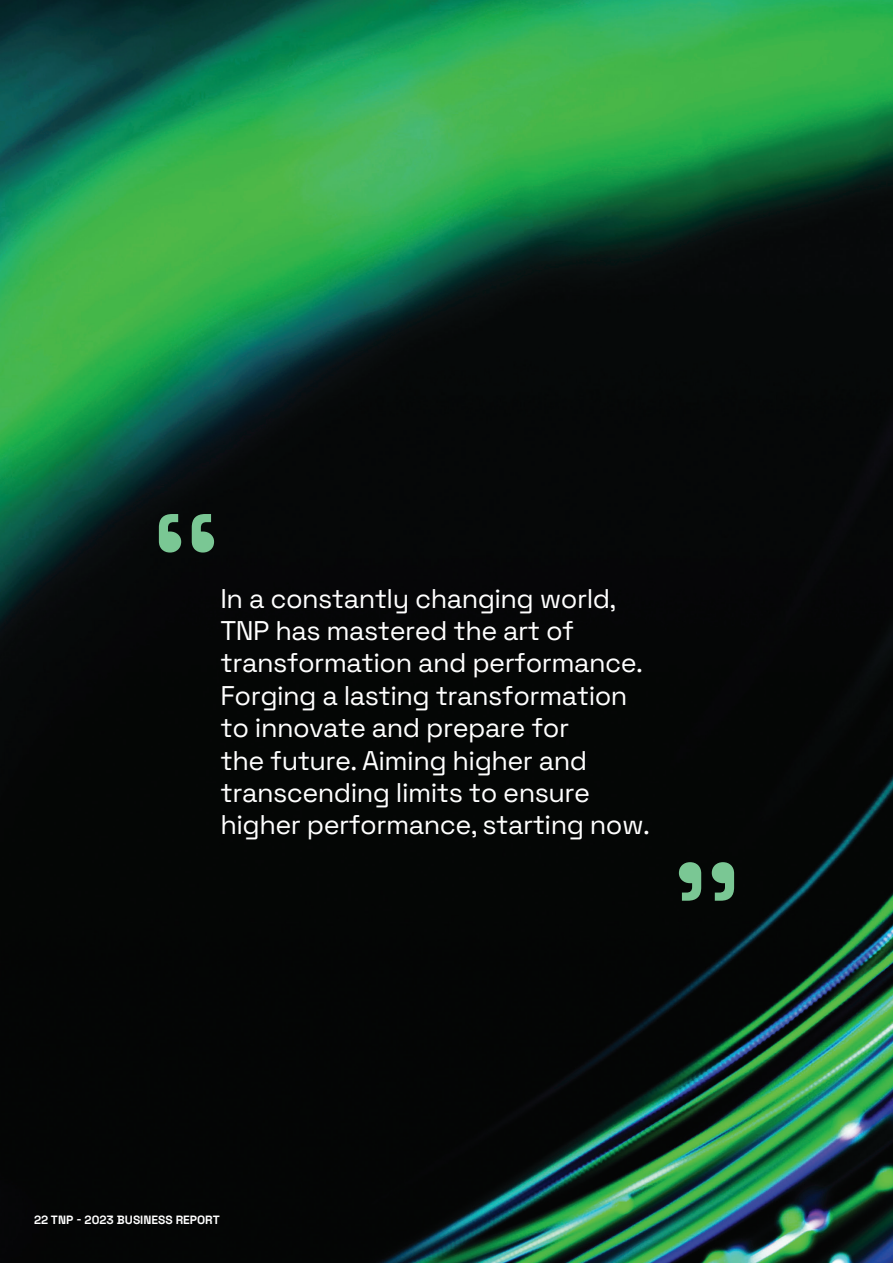
<style>
.page{position:relative;width:893px;height:1263px;background:#fff}
.page>*{position:absolute;margin:0;border:0;box-sizing:border-box;transform-origin:0 0}
.t1{font:300 120px "Space Grotesk";color:#7ac794}
.t2{font:300 27px/32.4px "Space Grotesk";letter-spacing:-.02em;color:#fff}
.t3{font:300 12px "Space Grotesk";color:#fff}
</style>
<div class="page">
<img style="left:0;top:0;width:893px;height:1263px">
<p class="t1" style="left:152px;top:470px;width:70px">‘‘</p>
<p class="t2" style="left:221px;top:580px;width:424px">In a constantly changing world,<br>TNP has mastered the art of transformation and performance.</p>
<p class="t2" style="left:221px;top:678px;width:431px">Forging a lasting transformation to innovate and prepare for<br>the future. Aiming higher and transcending limits to ensure higher performance, starting now.</p>
<p class="t1" style="left:741px;top:945px;width:70px;rotate:-180deg">‘‘</p>
<p class="t3" style="left:34px;top:1211px;width:187px">22 TNP - 2023 BUSINESS REPORT</p>
</div>
